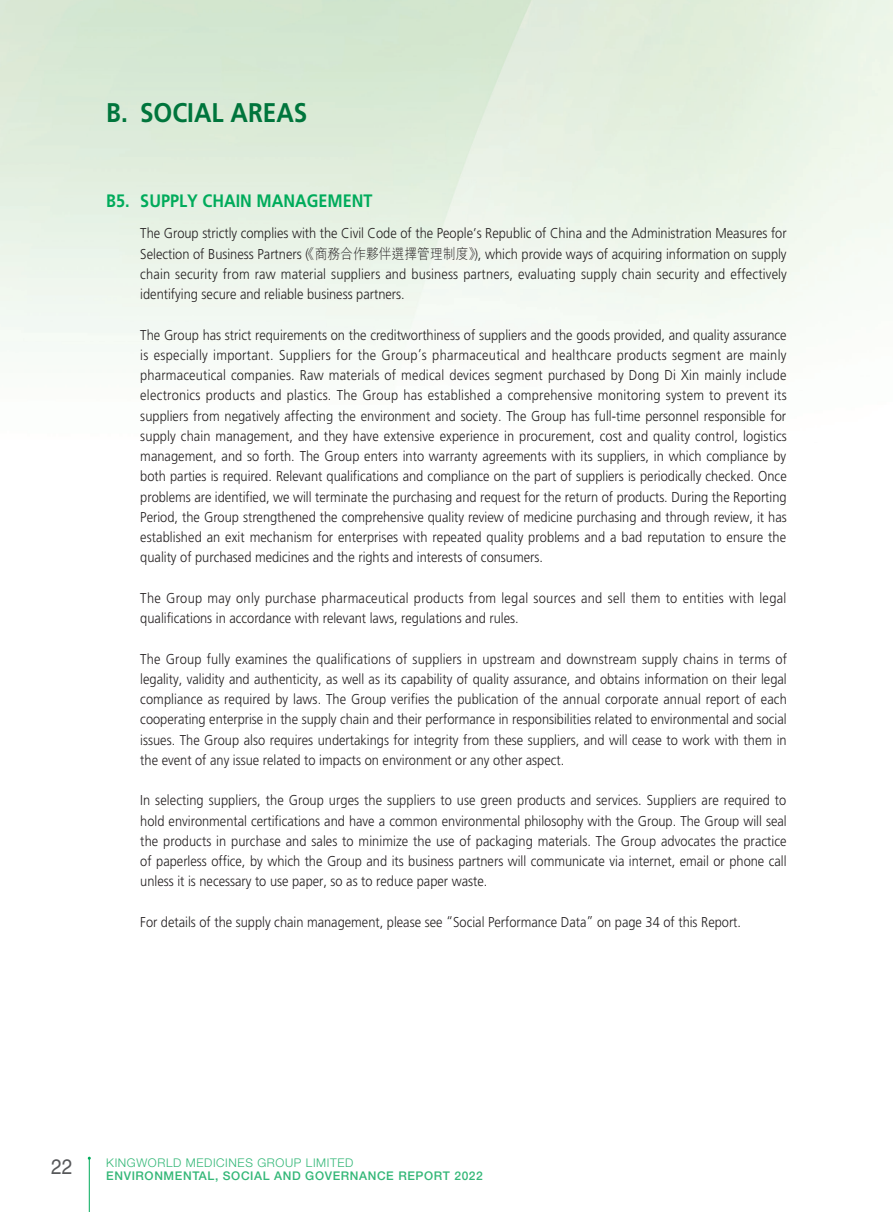
<style>
.page{position:relative;width:893px;height:1212px;background:#fff}
.page>*{position:absolute;margin:0;border:0;box-sizing:border-box;transform-origin:0 0}
.t1{font:700 27px "Frutiger LT Std";color:#00753c;scale:.9 1}
.t2{font:21px "Helvetica LT Std";color:#57585a;scale:.9 1}
.t3{font:700 18px "Frutiger LT Std";color:#00ab5b;scale:.9 1}
.t4{font:300 14.25px/20.2px "Frutiger LT Std";color:#231f20;text-align:justify;scale:.9 1}
.t5{font:300 14.25px/20.2px "Frutiger LT Std";letter-spacing:.02em;color:#231f20;scale:.9 1}
.t6{font:500 12px "Helvetica Neue LT Std";letter-spacing:.05em;color:#33b777}
.t7{font:300 12px "Helvetica Neue LT Std";letter-spacing:.05em;color:#33b777}
.s1{font-family:"M Hei HK"}
</style>
<div class="page">
<hr style="left:89px;top:1158px;width:1px;height:54px;background:#00ab5b">
<h1 class="t1" style="left:106px;top:97px;width:225px">B. SOCIAL AREAS</h1>
<p class="t3" style="left:106px;top:191px;width:297px">B5. SUPPLY CHAIN MANAGEMENT</p>
<p class="t4" style="left:140px;top:223px;width:720px">The Group strictly complies with the Civil Code of the People’s Republic of China and the Administration Measures for Selection of Business Partners (<span class="s1">《商務合作夥伴選擇管理制度》</span>), which provide ways of acquiring information on supply chain security from raw material suppliers and business partners, evaluating supply chain security and effectively identifying secure and reliable business partners.</p>
<p class="t4" style="left:140px;top:325px;width:720px">The Group has strict requirements on the creditworthiness of suppliers and the goods provided, and quality assurance is especially important. Suppliers for the Group’s pharmaceutical and healthcare products segment are mainly pharmaceutical companies. Raw materials of medical devices segment purchased by Dong Di Xin mainly include electronics products and plastics. The Group has established a comprehensive monitoring system to prevent its suppliers from negatively affecting the environment and society. The Group has full-time personnel responsible for supply chain management, and they have extensive experience in procurement, cost and quality control, logistics management, and so forth. The Group enters into warranty agreements with its suppliers, in which compliance by both parties is required. Relevant qualifications and compliance on the part of suppliers is periodically checked. Once problems are identified, we will terminate the purchasing and request for the return of products. During the Reporting Period, the Group strengthened the comprehensive quality review of medicine purchasing and through review, it has established an exit mechanism for enterprises with repeated quality problems and a bad reputation to ensure the quality of purchased medicines and the rights and interests of consumers.</p>
<p class="t5" style="left:140px;top:588px;width:719px">The Group may only purchase pharmaceutical products from legal sources and sell them to entities with legal qualifications in accordance with relevant laws, regulations and rules.</p>
<p class="t4" style="left:140px;top:649px;width:720px">The Group fully examines the qualifications of suppliers in upstream and downstream supply chains in terms of legality, validity and authenticity, as well as its capability of quality assurance, and obtains information on their legal compliance as required by laws. The Group verifies the publication of the annual corporate annual report of each cooperating enterprise in the supply chain and their performance in responsibilities related to environmental and social issues. The Group also requires undertakings for integrity from these suppliers, and will cease to work with them in the event of any issue related to impacts on environment or any other aspect.</p>
<p class="t4" style="left:140px;top:790px;width:720px">In selecting suppliers, the Group urges the suppliers to use green products and services. Suppliers are required to hold environmental certifications and have a common environmental philosophy with the Group. The Group will seal the products in purchase and sales to minimize the use of packaging materials. The Group advocates the practice of paperless office, by which the Group and its business partners will communicate via internet, email or phone call unless it is necessary to use paper, so as to reduce paper waste.</p>
<p class="t4" style="left:140px;top:912px;width:669px">For details of the supply chain management, please see “Social Performance Data” on page 34 of this Report.</p>
<h2 class="t2" style="left:51px;top:1154px;width:25px">22</h2>
<p class="t7" style="left:106px;top:1155px;width:249px">KINGWORLD MEDICINES GROUP LIMITED</p>
<p class="t6" style="left:106px;top:1169px;width:378px">ENVIRONMENTAL, SOCIAL AND GOVERNANCE REPORT 2022</p>
</div>
